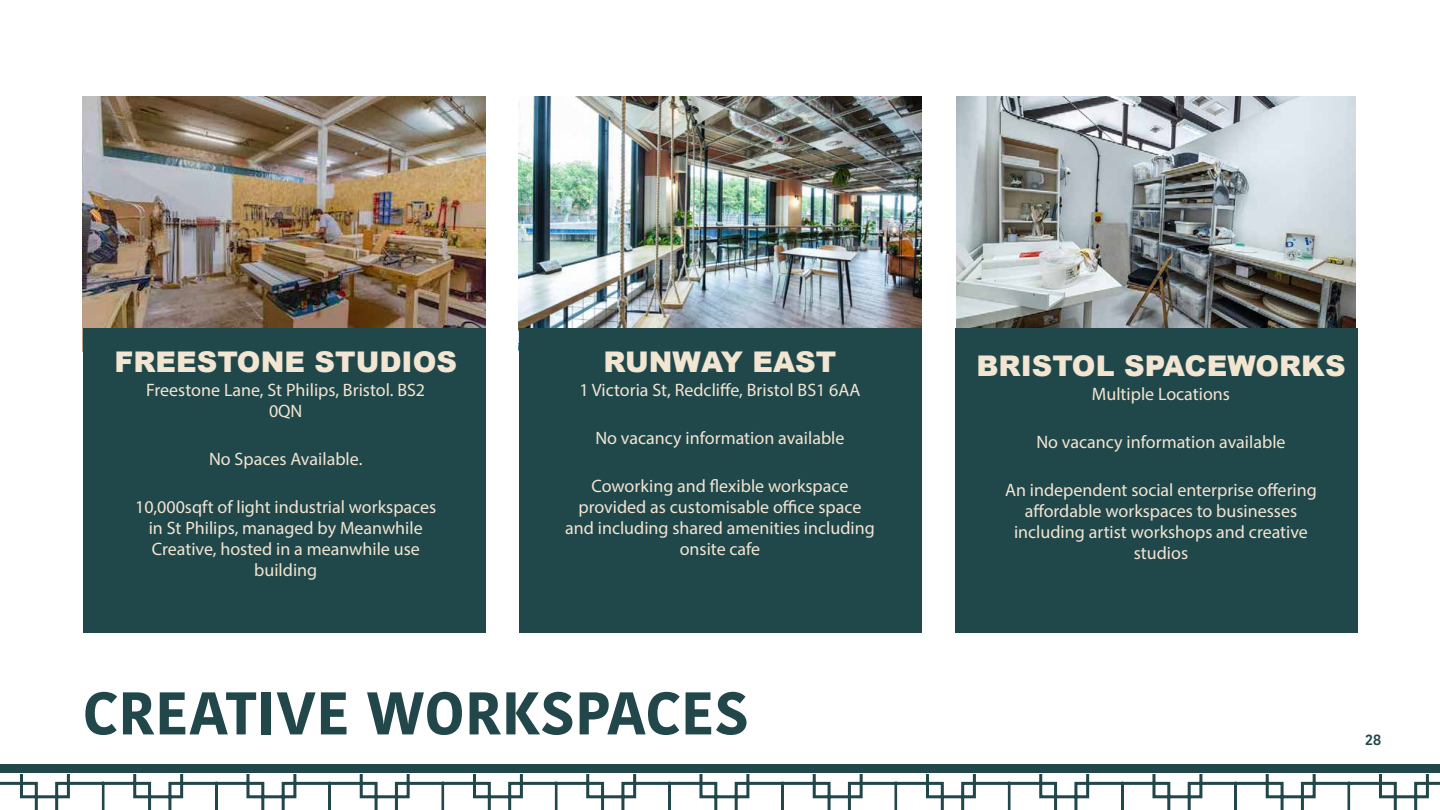
<style>
.page{position:relative;width:1440px;height:810px;background:#fff}
.page>*{position:absolute;margin:0;border:0;box-sizing:border-box;transform-origin:0 0}
.t1{font:700 60px "Kohinoor Bangla";color:#21474a}
.t2{font:900 28.5px "Arial";color:#f2e5d2}
.t3{font:18px/21px "Myriad Pro";color:#f2e5d2;text-align:center}
.t4{font:600 15px "Kohinoor Bangla";color:#20474a}
</style>
<div class="page">
<img style="left:83px;top:97px;width:402px;height:231px">
<img style="left:519px;top:97px;width:403px;height:231px">
<img style="left:957px;top:97px;width:399px;height:231px">
<div style="left:83px;top:328px;width:402px;height:304px;background:#20474a"></div>
<div style="left:519px;top:328px;width:403px;height:304px;background:#20474a"></div>
<div style="left:955px;top:328px;width:403px;height:304px;background:#20474a"></div>
<svg style="left:0;top:774px;width:1440px;height:36px"></svg>
<div style="left:0;top:764px;width:1440px;height:9px;background:#21474a"></div>
<h2 class="t2" style="left:114px;top:341px;width:344px">FREESTONE STUDIOS</h2>
<p class="t3" style="left:146px;top:379px;width:280px">Freestone Lane, St Philips, Bristol. BS2<br>0QN</p>
<p class="t3" style="left:209px;top:448px;width:155px">No Spaces Available.</p>
<p class="t3" style="left:135px;top:496px;width:303px">10,000sqft of light industrial workspaces in St Philips, managed by Meanwhile<br>Creative, hosted in a meanwhile use building</p>
<h2 class="t2" style="left:604px;top:341px;width:234px">RUNWAY EAST</h2>
<p class="t3" style="left:579px;top:379px;width:283px">1 Victoria St, Redcliffe, Bristol BS1 6AA</p>
<p class="t3" style="left:595px;top:427px;width:251px">No vacancy information available</p>
<p class="t3" style="left:565px;top:475px;width:311px">Coworking and flexible workspace provided as customisable office space and including shared amenities including onsite cafe</p>
<h1 class="t1" style="left:83px;top:661px;width:668px">CREATIVE WORKSPACES</h1>
<h2 class="t2" style="left:976px;top:345px;width:371px">BRISTOL SPACEWORKS</h2>
<p class="t3" style="left:1092px;top:383px;width:140px">Multiple Locations</p>
<p class="t3" style="left:1036px;top:431px;width:251px">No vacancy information available</p>
<p class="t3" style="left:1005px;top:479px;width:313px">An independent social enterprise offering affordable workspaces to businesses including artist workshops and creative studios</p>
<p class="t4" style="left:1365px;top:727px;width:18px">28</p>
</div>
